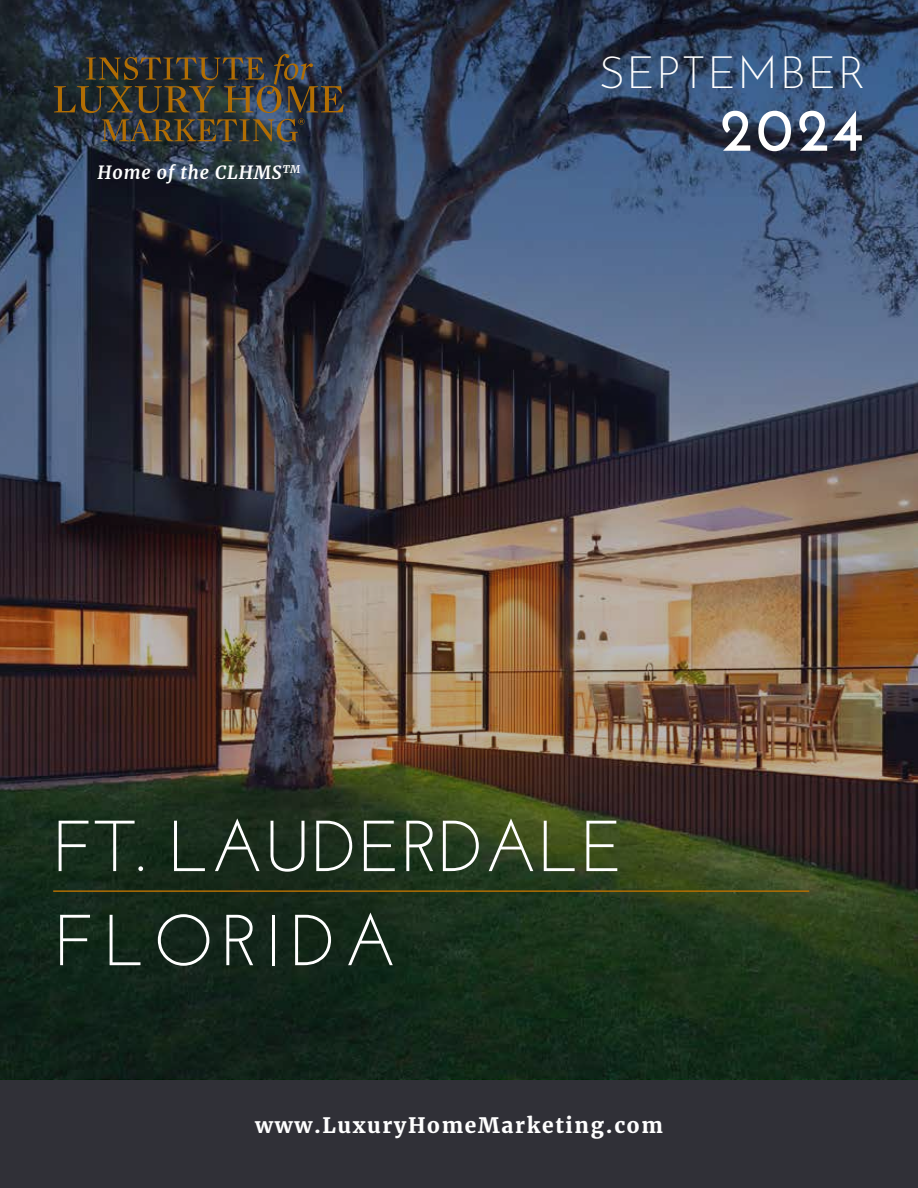
<style>
.page{position:relative;width:918px;height:1188px;background:#fff}
.page>*{position:absolute;margin:0;border:0;box-sizing:border-box;transform-origin:0 0}
.t1{font:72px/94.1px "Josefin Sans";color:#fff}
.t2{font:600 60px "Josefin Sans";color:#fff}
.t3{font:300 45px "Josefin Sans";letter-spacing:.05em;color:#fff}
.t4{font:700 21px "Merriweather";letter-spacing:.08em;color:#fff}
.t5{font:italic 700 18px "Merriweather";letter-spacing:.05em;color:#fff}
</style>
<div class="page">
<img style="left:0;top:0;width:918px;height:1079px">
<div style="left:0;top:1080px;width:918px;height:108px;background:#303037"></div>
<svg style="left:54px;top:54px;width:290px;height:88px;background:#3e3b34"></svg>
<hr style="left:53px;top:890px;width:756px;height:2px;background:#b16d03">
<h3 class="t3" style="left:600px;top:45px;width:266px">SEPTEMBER</h3>
<p class="t5" style="left:98px;top:161px;width:204px">Home of the CLHMS<sup>TM</sup></p>
<h2 class="t2" style="left:720px;top:92px;width:146px">2024</h2>
<h1 class="t1" style="left:52px;top:798px;width:573px">FT. LAUDERDALE<br>FLORIDA</h1>
<p class="t4" style="left:255px;top:1112px;width:409px">www.LuxuryHomeMarketing.com</p>
</div>
